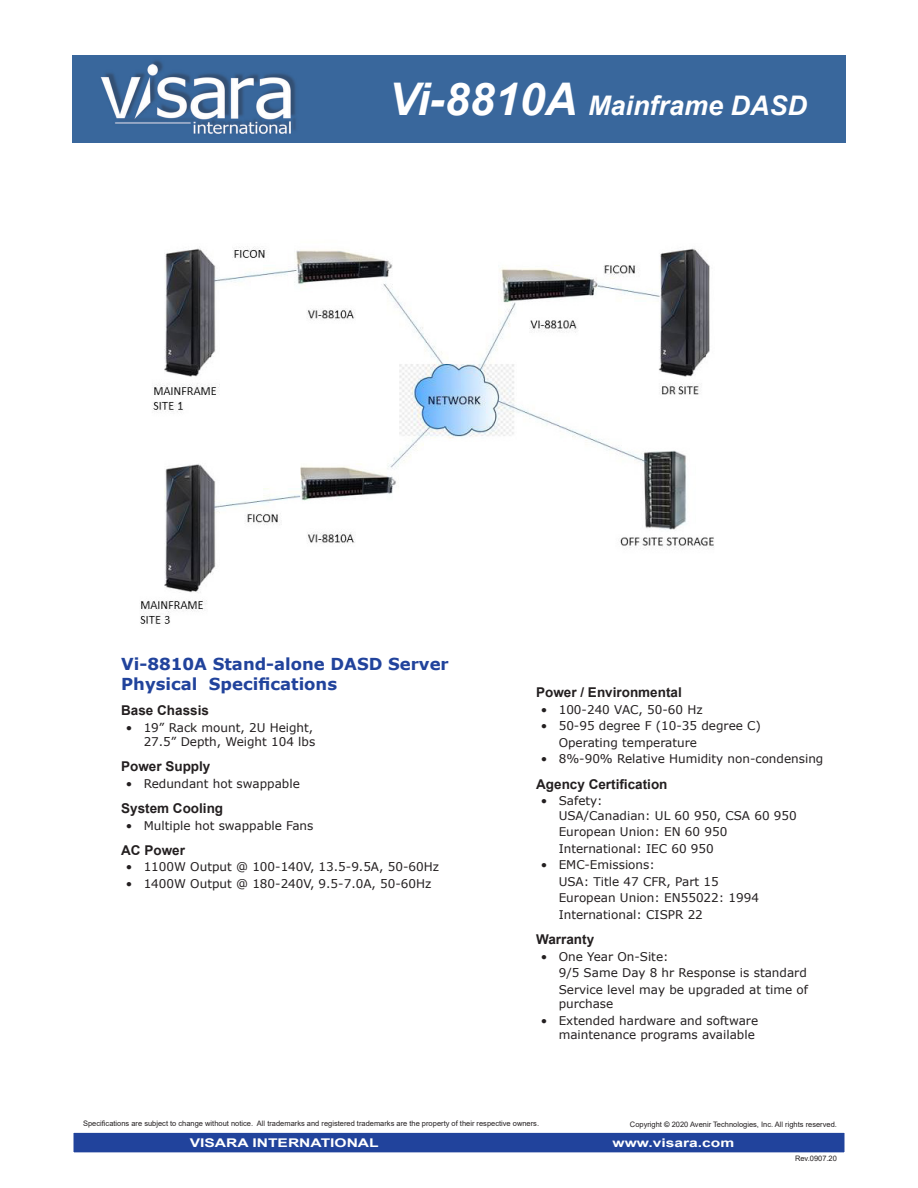
<style>
.page{position:relative;width:918px;height:1188px;background:#fff}
.page>*{position:absolute;margin:0;border:0;box-sizing:border-box;transform-origin:0 0}
.HeadingBack{font:italic 700 27px "Arial";color:#fff}
.Subhead_1{font:700 16.5px/19.8px "Verdana";color:#21439c}
.Bullets_1{font:700 13.5px "Arial";color:#231f20}
.Bullets_2{font:12px/14.4px "Verdana";color:#231f20;text-align:right}
.t1{font:700 12px "Arial";color:#fff;scale:1.3 1}
.t2{font:7.5px "Arial";color:#231f20}
.s1{font-size:45px}
.s2{color:#000}
</style>
<div class="page">
<img style="left:72px;top:56px;width:774px;height:87px">
<div style="left:73px;top:1132px;width:772px;height:21px;background:#21439c"></div>
<div style="left:72px;top:1131px;width:774px;height:23px;border:2px solid #fff"></div>
<img style="left:140px;top:246px;width:574px;height:378px">
<p class="HeadingBack" style="left:389px;top:87px;width:420px"><span class="s1">Vi-8810A</span> Mainframe DASD</p>
<p class="Subhead_1" style="left:121px;top:654px;width:329px">Vi-8810A Stand-alone DASD Server<br>Physical Specifications</p>
<p class="Bullets_1" style="left:121px;top:701px;width:89px">Base Chassis</p>
<p class="Bullets_2" style="left:126px;top:720px;width:191px">• 19” Rack mount, 2U Height,<br>27.5” Depth, Weight 104 lbs</p>
<p class="Bullets_1" style="left:121px;top:757px;width:91px">Power Supply</p>
<p class="Bullets_2" style="left:126px;top:776px;width:176px">• Redundant hot swappable</p>
<p class="Bullets_1" style="left:121px;top:799px;width:104px">System Cooling</p>
<p class="Bullets_2" style="left:126px;top:818px;width:189px">• Multiple hot swappable Fans</p>
<p class="Bullets_1" style="left:121px;top:841px;width:65px">AC Power</p>
<p class="Bullets_2" style="left:126px;top:860px;width:315px">• 1100W Output @ 100-140V, 13.5-9.5A, 50-60Hz</p>
<p class="Bullets_2" style="left:126px;top:876px;width:307px">• 1400W Output @ 180-240V, 9.5-7.0A, 50-60Hz</p>
<p class="Bullets_1" style="left:536px;top:683px;width:147px">Power / Environmental</p>
<p class="Bullets_2" style="left:541px;top:702px;width:163px">• 100-240 VAC, 50-60 Hz</p>
<p class="Bullets_2" style="left:541px;top:719px;width:222px">• 50-95 degree F (10-35 degree C)</p>
<p class="Bullets_2" style="left:559px;top:735px;width:140px">Operating temperature</p>
<p class="Bullets_2" style="left:541px;top:752px;width:284px">• 8%-90% Relative Humidity non-condensing</p>
<p class="Bullets_1" style="left:536px;top:774px;width:133px">Agency Certification</p>
<p class="Bullets_2" style="left:559px;top:794px;width:240px;text-align:left;text-indent:-18px">• Safety:<br>USA/Canadian: UL 60 950, CSA 60 950</p>
<p class="Bullets_2" style="left:559px;top:824px;width:170px">European Union: EN 60 950</p>
<p class="Bullets_2" style="left:559px;top:841px;width:157px">International: IEC 60 950</p>
<p class="Bullets_2" style="left:541px;top:858px;width:116px">• EMC-Emissions:</p>
<p class="Bullets_2" style="left:559px;top:874px;width:161px">USA: Title 47 CFR, Part 15</p>
<p class="Bullets_2" style="left:559px;top:891px;width:202px">European Union: EN55022: 1994</p>
<p class="Bullets_2" style="left:559px;top:907px;width:146px">International: CISPR 22</p>
<p class="Bullets_1" style="left:536px;top:930px;width:60px">Warranty</p>
<p class="Bullets_2" style="left:541px;top:949px;width:129px">• One Year On-Site:</p>
<p class="Bullets_2" style="left:559px;top:966px;width:250px">9/5 Same Day 8 hr Response is standard</p>
<p class="Bullets_2" style="left:559px;top:982px;width:251px;text-align:left">Service level may be upgraded at time of purchase</p>
<p class="Bullets_2" style="left:541px;top:1013px;width:219px">• Extended hardware and software maintenance programs available</p>
<p class="t2" style="left:83px;top:1118px;width:458px">Specifications are subject to change without notice. All trademarks and registered trademarks are the property of their respective owners.</p>
<p class="t2" style="left:630px;top:1119px;width:209px">Copyright <span class="s2">©</span> 2020 Avenir Technologies, Inc. All rights reserved.</p>
<p class="t2" style="left:795px;top:1153px;width:43px">Rev.0907.20</p>
<p class="t1" style="left:190px;top:1134px;width:147px">VISARA INTERNATIONAL</p>
<p class="t1" style="left:613px;top:1134px;width:95px">www.visara.com</p>
</div>
